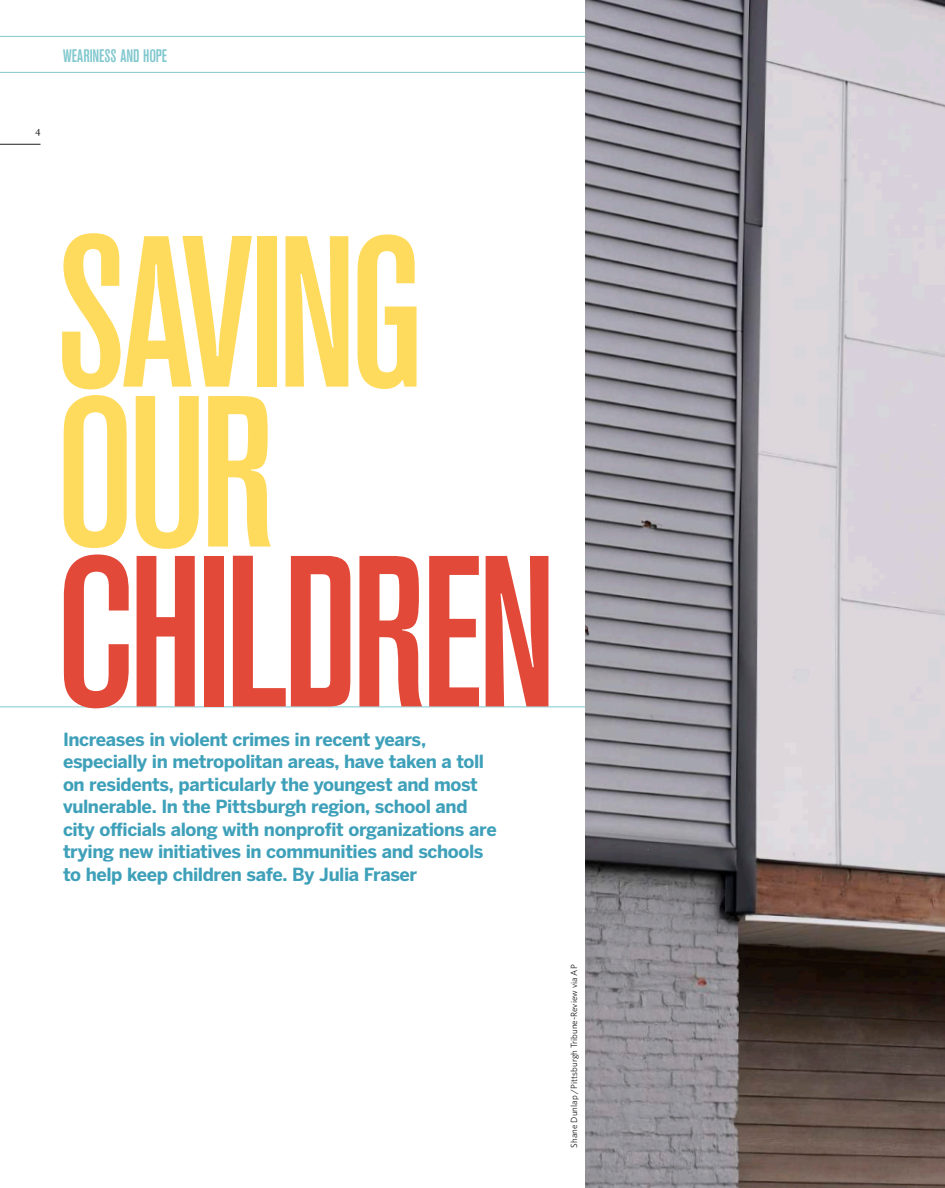
<style>
.page{position:relative;width:945px;height:1188px;background:#fff}
.page>*{position:absolute;margin:0;border:0;box-sizing:border-box;transform-origin:0 0}
.t1{font:500 condensed 213.15px/159.9px "Akzidenz Grotesk BE";letter-spacing:-.035em;color:#ffdb5d}
.t2{font:500 condensed 213.15px "Akzidenz Grotesk BE";letter-spacing:-.035em;color:#e34939}
.t3{font:700 18px/22.5px "Benton Sans";letter-spacing:-.02em;color:#3ea0b9}
.t4{font:500 condensed 18px "Akzidenz Grotesk BE";color:#80c8ce}
.t5{font:11.25px "Minion Pro";color:#231f20}
.t6{font:9px "Whitney";color:#231f20}
</style>
<div class="page">
<hr style="left:0;top:706px;width:585px;height:1px;background:#80c8ce">
<img style="left:585px;top:0;width:360px;height:1188px">
<hr style="left:0;top:36px;width:585px;height:1px;background:#80c8ce">
<hr style="left:0;top:72px;width:585px;height:1px;background:#80c8ce">
<hr style="left:0;top:144px;width:40px;height:1px;background:#231f20">
<p class="t4" style="left:63px;top:45px;width:106px">WEARINESS AND HOPE</p>
<p class="t5" style="left:35px;top:123px;width:7px">4</p>
<h1 class="t1" style="left:55px;top:238px;width:371px">SAVING<br>OUR</h1>
<h1 class="t2" style="left:55px;top:515px;width:503px">CHILDREN</h1>
<p class="t3" style="left:63px;top:728px;width:435px">Increases in violent crimes in recent years, especially in metropolitan areas, have taken a toll on residents, particularly the youngest and most vulnerable. In the Pittsburgh region, school and city officials along with nonprofit organizations are trying new initiatives in communities and schools to help keep children safe. By Julia Fraser</p>
<p class="t6" style="left:568px;top:1148px;width:184px;rotate:-90deg">Shane Dunlap / Pittsburgh Tribune-Review via AP</p>
</div>
